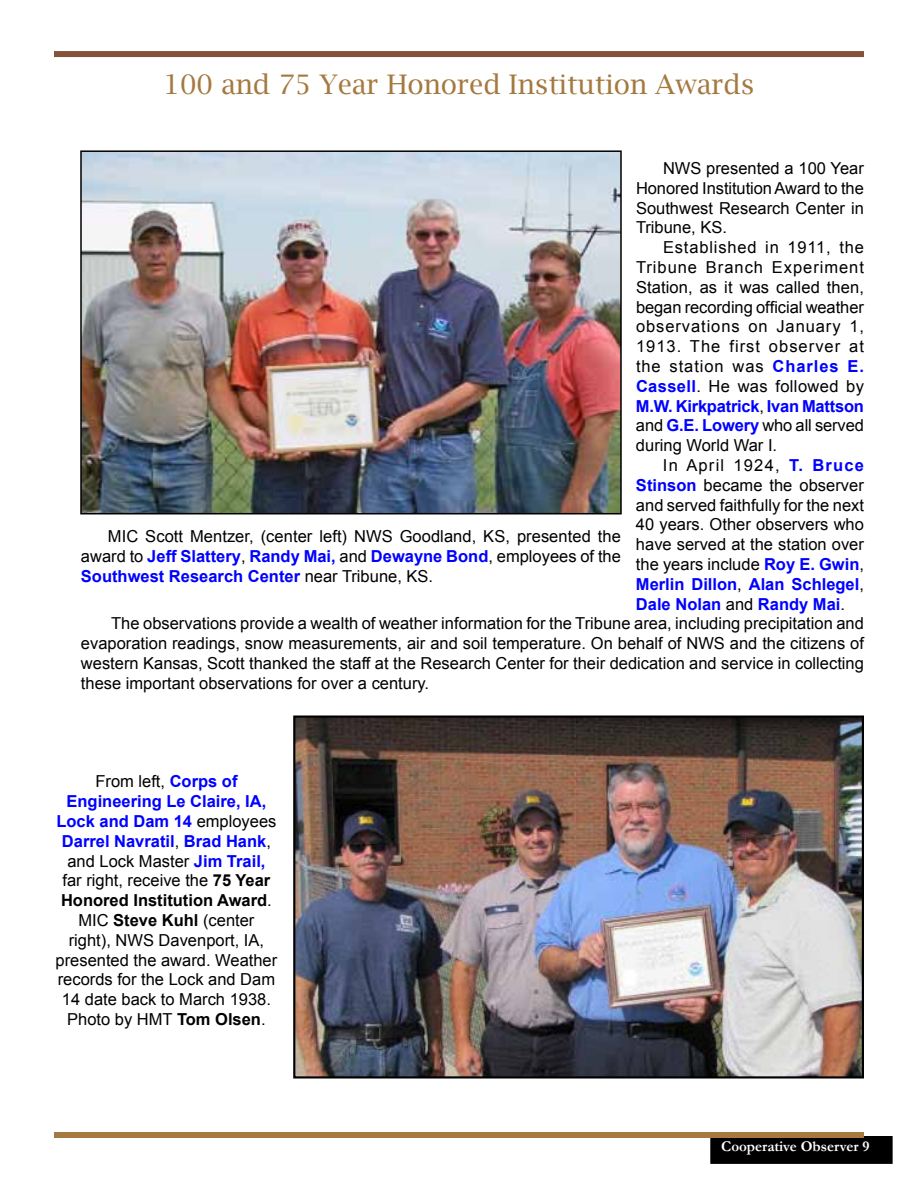
<style>
.page{position:relative;width:918px;height:1188px;background:#fff}
.page>*{position:absolute;margin:0;border:0;box-sizing:border-box;transform-origin:0 0}
.t1{font:27px "Lucida Bright";color:#a5793f}
.t2{font:16.5px/19.8px "Arial";color:#000;text-align:justify}
.t3{font:700 16.5px "Arial";color:#00f}
.t4{font:16.5px "Arial";letter-spacing:.075em;color:#000}
.t5{font:700 15px "Garamond";color:#fff}
.s1{font-weight:700;color:#00f}
.s2{font-weight:400;color:#000}
.s3{font-weight:700}
</style>
<div class="page">
<div style="left:711px;top:1137px;width:181px;height:26px;background:#000"></div>
<div style="left:710px;top:1136px;width:183px;height:28px;border:2px solid #000"></div>
<div style="left:54px;top:1132px;width:810px;height:6px;background:#a5793f"></div>
<div style="left:54px;top:51px;width:810px;height:6px;background:#845339"></div>
<img style="left:83px;top:153px;width:536px;height:358px">
<div style="left:80px;top:150px;width:542px;height:364px;border:2px solid #000"></div>
<img style="left:296px;top:719px;width:565px;height:357px">
<div style="left:293px;top:716px;width:571px;height:363px;border:2px solid #000"></div>
<h1 class="t1" style="left:164px;top:69px;width:592px">100 and 75 Year Honored Institution Awards</h1>
<p class="t2" style="left:636px;top:158px;width:229px;text-indent:27px">NWS presented a 100 Year Honored Institution Award to the Southwest Research Center in Tribune, KS.</p>
<p class="t2" style="left:636px;top:238px;width:230px;text-indent:27px">Established in 1911, the Tribune Branch Experiment Station, as it was called then, began recording official weather observations on January 1, 1913. The first observer at the station was <span class="s1">Charles E.<br>Cassell</span>. He was followed by <span class="s1">M.W. Kirkpatrick</span>, <span class="s1">Ivan Mattson </span>and <span class="s1">G.E. Lowery</span> who all served during World War I.</p>
<p class="t4" style="left:663px;top:454px;width:202px">In April 1924, <span class="s1">T. Bruce</span></p>
<p class="t2" style="left:636px;top:475px;width:229px"><span class="s1">Stinson</span> became the observer</p>
<p class="t2" style="left:636px;top:495px;width:230px">and served faithfully for the next</p>
<p class="t2" style="left:636px;top:515px;width:229px">40 years. Other observers who</p>
<p class="t2" style="left:636px;top:535px;width:229px">have served at the station over</p>
<p class="t2" style="left:636px;top:554px;width:229px">the years include <span class="s1">Roy E. Gwin</span>,</p>
<p class="t3" style="left:636px;top:573px;width:229px">Merlin Dillon<span class="s2">,</span> Alan Schlegel<span class="s2">,</span></p>
<p class="t3" style="left:636px;top:593px;width:211px">Dale Nolan <span class="s2">and</span> Randy Mai<span class="s2">.</span></p>
<p class="t2" style="left:111px;top:614px;width:754px">The observations provide a wealth of weather information for the Tribune area, including precipitation and</p>
<p class="t2" style="left:81px;top:634px;width:784px">evaporation readings, snow measurements, air and soil temperature. On behalf of NWS and the citizens of</p>
<p class="t2" style="left:81px;top:653px;width:784px">western Kansas, Scott thanked the staff at the Research Center for their dedication and service in collecting</p>
<p class="t2" style="left:81px;top:673px;width:350px">these important observations for over a century.</p>
<p class="t2" style="left:81px;top:527px;width:542px;text-indent:27px">MIC Scott Mentzer, (center left) NWS Goodland, KS, presented the award to <span class="s1">Jeff Slattery</span>, <span class="s1">Randy Mai,</span> and <span class="s1">Dewayne Bond</span>, employees of the <span class="s1">Southwest Research Center</span> near Tribune, KS.</p>
<p class="t2" style="left:56px;top:772px;width:223px;text-align:center">From left, <span class="s1">Corps of<br>Engineering Le Claire, IA,<br>Lock and Dam 14</span> employees<br><span class="s1">Darrel Navratil</span>, <span class="s1">Brad Hank</span>, and Lock Master <span class="s1">Jim Trail,<br></span>far right, receive the <span class="s3">75 Year<br>Honored Institution Award</span>.<br>MIC <span class="s3">Steve Kuhl</span> (center right), NWS Davenport, IA, presented the award. Weather records for the Lock and Dam<br>14 date back to March 1938.<br>Photo by HMT <span class="s3">Tom Olsen</span>.</p>
<p class="t5" style="left:721px;top:1136px;width:150px">Cooperative Observer 9</p>
</div>
